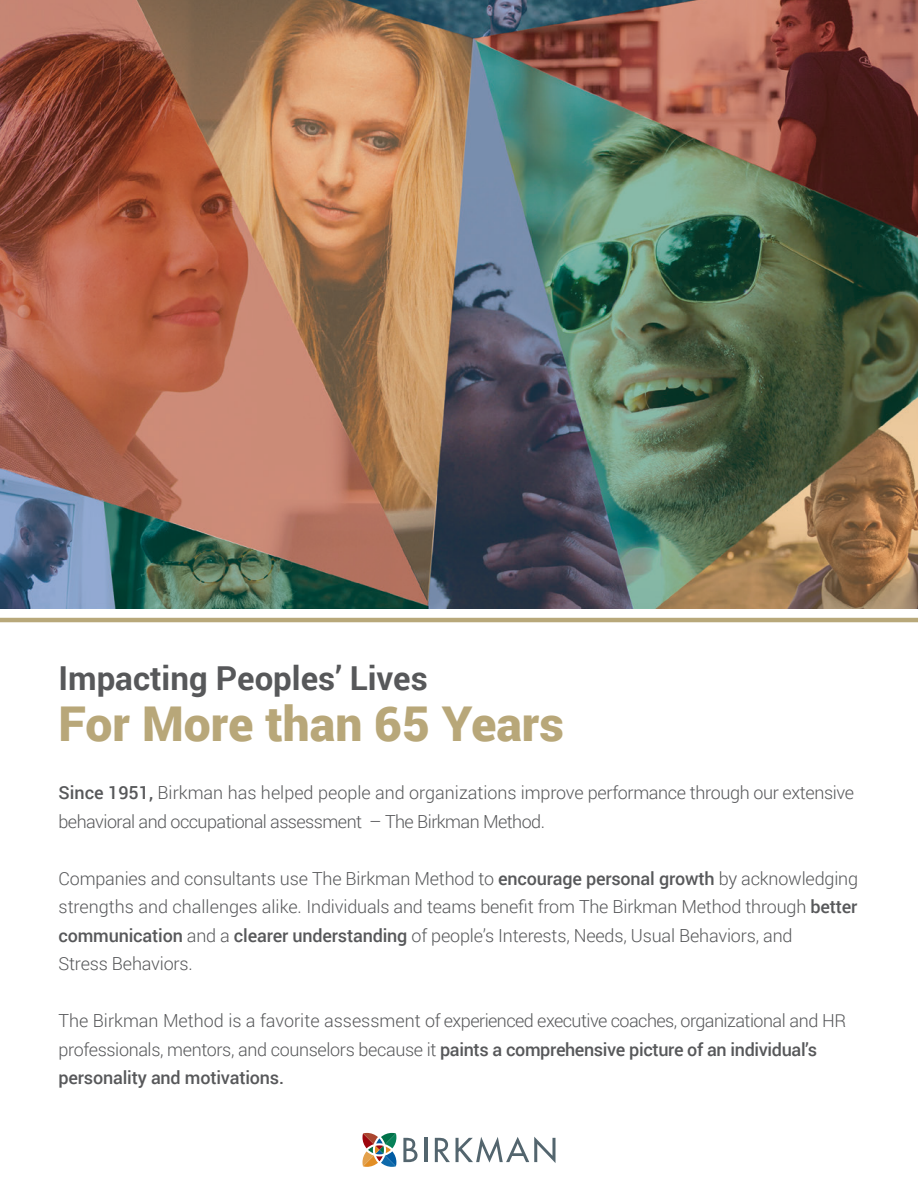
<style>
.page{position:relative;width:918px;height:1188px;background:#fff}
.page>*{position:absolute;margin:0;border:0;box-sizing:border-box;transform-origin:0 0}
.t1{font:900 48px "Roboto";color:#b8a779}
.t2{font:700 33px "Roboto";color:#57585a}
.t3{font:300 18px/28.5px "Roboto";letter-spacing:-.02em;color:#57585a}
.t4{font:500 18px "Roboto";letter-spacing:-.01em;color:#57585a}
.s1{font-weight:500}
</style>
<div class="page">
<img style="left:0;top:0;width:918px;height:608px">
<hr style="left:0;top:618px;width:918px;height:4px;background:#b8a87a">
<svg style="left:403px;top:1138px;width:15px;height:24px"></svg>
<hr style="left:424px;top:1138px;width:3px;height:24px;background:#53656e">
<svg style="left:435px;top:1138px;width:15px;height:24px"></svg>
<svg style="left:456px;top:1137px;width:100px;height:26px"></svg>
<svg style="left:362px;top:1133px;width:34px;height:34px"></svg>
<p class="t2" style="left:58px;top:655px;width:371px">Impacting Peoples’ Lives</p>
<p class="t1" style="left:58px;top:690px;width:507px">For More than 65 Years</p>
<p class="t3" style="left:58px;top:778px;width:797px"><span class="s1">Since 1951,</span> Birkman has helped people and organizations improve performance through our extensive behavioral and occupational assessment – The Birkman Method.</p>
<p class="t3" style="left:58px;top:864px;width:801px;text-align:justify">Companies and consultants use The Birkman Method to <span class="s1">encourage personal growth</span> by acknowledging strengths and challenges alike. Individuals and teams benefit from The Birkman Method through <span class="s1">better communication</span> and a <span class="s1">clearer understanding</span> of people’s Interests, Needs, Usual Behaviors, and</p>
<p class="t3" style="left:58px;top:949px;width:136px">Stress Behaviors.</p>
<p class="t3" style="left:58px;top:1006px;width:789px">The Birkman Method is a favorite assessment of experienced executive coaches, organizational and HR professionals, mentors, and counselors because it <span class="s1">paints a comprehensive picture of an individual’s</span></p>
<p class="t4" style="left:58px;top:1065px;width:227px">personality and motivations.</p>
</div>
